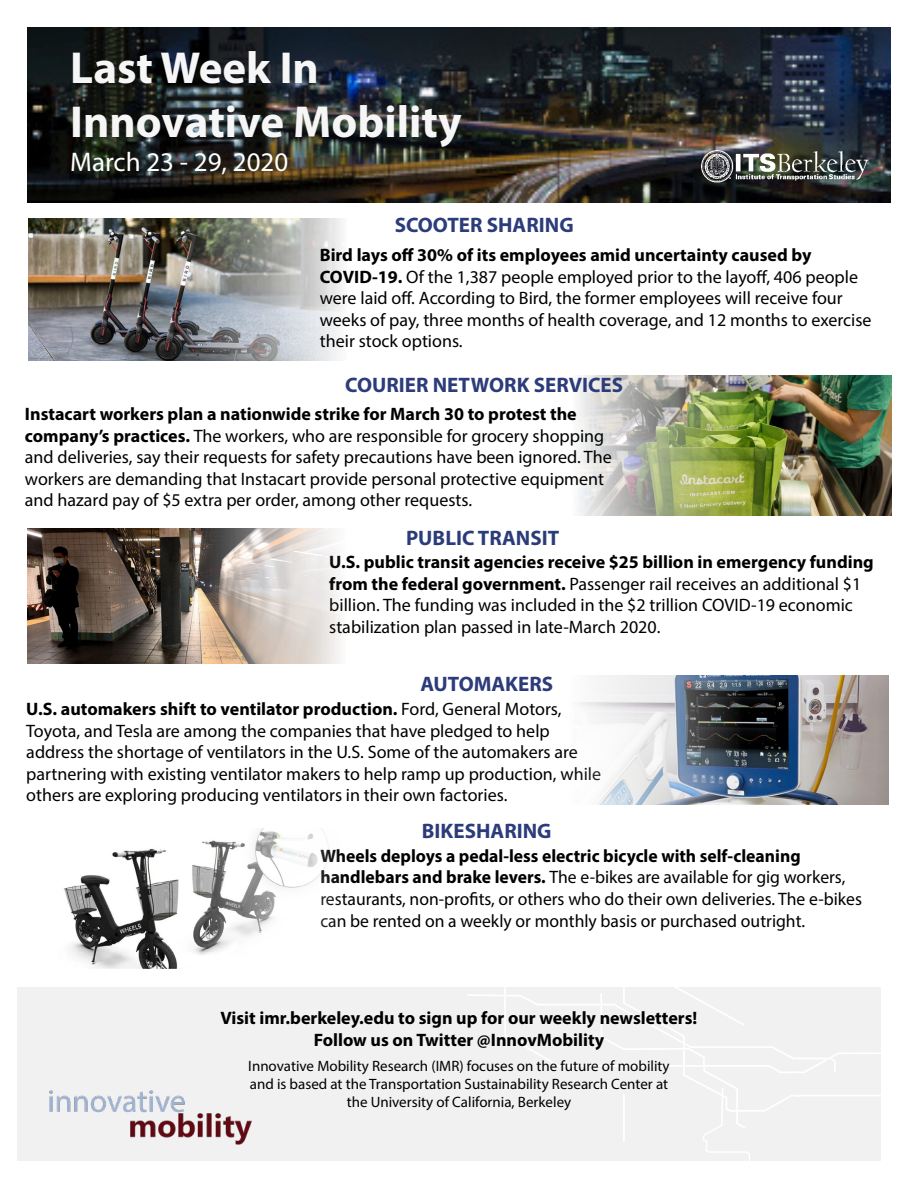
<style>
.page{position:relative;width:918px;height:1188px;background:#fff}
.page>*{position:absolute;margin:0;border:0;box-sizing:border-box;transform-origin:0 0}
.t1{font:700 45px/54px "Myriad Pro";color:#f6f6f6}
.t2{font:27px "Myriad Pro";color:#fff}
.t3{font:700 21px "Myriad Pro";color:#2c3c7a}
.t4{font:18px/21.6px "Myriad Pro";color:#000}
.t5{font:700 18px/21.6px "Myriad Pro";color:#000;text-align:center}
.t6{font:15px/18px "Myriad Pro";color:#000;text-align:center}
.s1{font-weight:700}
</style>
<div class="page">
<img style="left:27px;top:27px;width:864px;height:176px">
<img style="left:579px;top:676px;width:309px;height:128px">
<div style="left:17px;top:988px;width:864px;height:173px;background:#f1f1f1"></div>
<img style="left:49px;top:1090px;width:203px;height:55px">
<img style="left:27px;top:529px;width:313px;height:134px">
<img style="left:28px;top:218px;width:314px;height:143px">
<img style="left:578px;top:376px;width:314px;height:140px">
<svg style="left:467px;top:987px;width:414px;height:174px"></svg>
<hr style="left:623px;top:1094px;width:2px;height:48px;background:#fff">
<img style="left:689px;top:141px;width:190px;height:56px">
<img style="left:63px;top:828px;width:266px;height:141px">
<h1 class="t1" style="left:70px;top:39px;width:393px">Last Week In<br>Innovative Mobility</h1>
<h2 class="t2" style="left:70px;top:145px;width:220px">March 23 - 29, 2020</h2>
<p class="t3" style="left:395px;top:211px;width:180px">SCOOTER SHARING</p>
<p class="t4" style="left:320px;top:244px;width:553px"><span class="s1">Bird lays off 30% of its employees amid uncertainty caused by COVID-19.</span> Of the 1,387 people employed prior to the layoff, 406 people were laid off. According to Bird, the former employees will receive four weeks of pay, three months of health coverage, and 12 months to exercise their stock options.</p>
<p class="t3" style="left:345px;top:371px;width:279px">COURIER NETWORK SERVICES</p>
<p class="t4" style="left:25px;top:403px;width:588px"><span class="s1">Instacart workers plan a nationwide strike for March 30 to protest the company’s practices.</span> The workers, who are responsible for grocery shopping and deliveries, say their requests for safety precautions have been ignored. The workers are demanding that Instacart provide personal protective equipment and hazard pay of $5 extra per order, among other requests.</p>
<p class="t3" style="left:406px;top:524px;width:155px">PUBLIC TRANSIT</p>
<p class="t4" style="left:329px;top:551px;width:546px"><span class="s1">U.S. public transit agencies receive $25 billion in emergency funding from the federal government.</span> Passenger rail receives an additional $1 billion. The funding was included in the $2 trillion COVID-19 economic stabilization plan passed in late-March 2020.</p>
<p class="t3" style="left:420px;top:671px;width:134px">AUTOMAKERS</p>
<p class="t4" style="left:26px;top:698px;width:576px"><span class="s1">U.S. automakers shift to ventilator production.</span> Ford, General Motors, Toyota, and Tesla are among the companies that have pledged to help address the shortage of ventilators in the U.S. Some of the automakers are partnering with existing ventilator makers to help ramp up production, while others are exploring producing ventilators in their own factories.</p>
<p class="t3" style="left:422px;top:817px;width:131px">BIKESHARING</p>
<p class="t4" style="left:320px;top:845px;width:543px"><span class="s1">Wheels deploys a pedal-less electric bicycle with self-cleaning handlebars and brake levers.</span> The e-bikes are available for gig workers, restaurants, non-profits, or others who do their own deliveries. The e-bikes can be rented on a weekly or monthly basis or purchased outright.</p>
<p class="t5" style="left:221px;top:1007px;width:478px">Visit imr.berkeley.edu to sign up for our weekly newsletters!<br>Follow us on Twitter @InnovMobility</p>
<p class="t6" style="left:248px;top:1057px;width:423px">Innovative Mobility Research (IMR) focuses on the future of mobility and is based at the Transportation Sustainability Research Center at the University of California, Berkeley</p>
</div>
